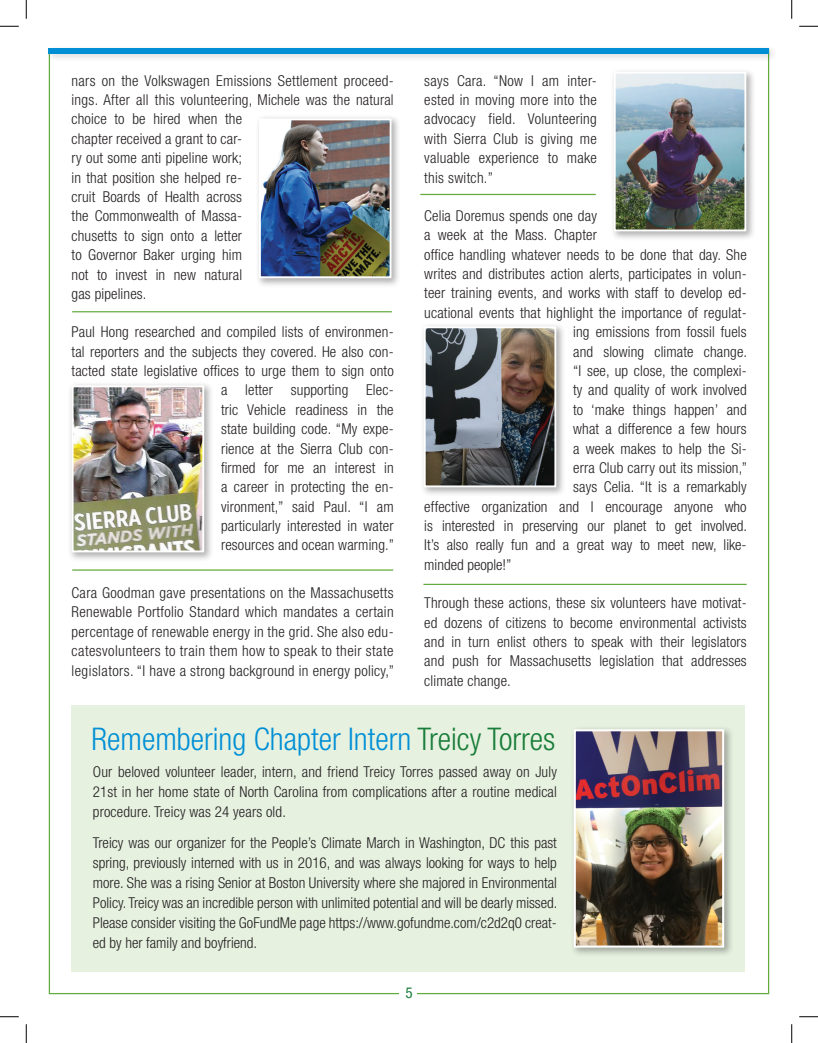
<style>
.page{position:relative;width:818px;height:1043px;background:#fff}
.page>*{position:absolute;margin:0;border:0;box-sizing:border-box;transform-origin:0 0}
.t1{font:300 condensed 31.25px "Helvetica Neue";color:#008fd5}
.t2{font:300 condensed 15px/19.4px "Helvetica Neue";letter-spacing:.01em;color:#231f20;text-align:justify}
.t3{font:condensed 15px "Helvetica Neue";color:#187d39}
.s1{color:#187d39}
</style>
<div class="page">
<div style="left:71px;top:705px;width:673px;height:266px;background:#e6f1e0"></div>
<div style="left:45px;top:44px;width:733px;height:19px;background:#231f20;opacity:.2"></div>
<div style="left:49px;top:49px;width:720px;height:5px;background:#008fd5"></div>
<div style="left:68px;top:382px;width:146px;height:180px;background:#231f20;opacity:.35"></div>
<img style="left:75px;top:388px;width:126px;height:161px">
<div style="left:72px;top:385px;width:132px;height:167px;border:2px solid #fff"></div>
<div style="left:255px;top:115px;width:146px;height:173px;background:#231f20;opacity:.35"></div>
<img style="left:262px;top:121px;width:126px;height:154px">
<div style="left:259px;top:118px;width:132px;height:160px;border:2px solid #fff"></div>
<div style="left:610px;top:68px;width:146px;height:173px;background:#231f20;opacity:.35"></div>
<img style="left:616px;top:75px;width:127px;height:153px">
<div style="left:613px;top:72px;width:133px;height:159px;border:2px solid #fff"></div>
<div style="left:420px;top:323px;width:146px;height:174px;background:#231f20;opacity:.35"></div>
<img style="left:427px;top:329px;width:126px;height:155px">
<div style="left:424px;top:326px;width:132px;height:161px;border:2px solid #fff"></div>
<hr style="left:72px;top:311px;width:320px;height:1px;background:#64ab3e">
<hr style="left:423px;top:583px;width:323px;height:2px;background:#64ab3e">
<hr style="left:72px;top:569px;width:321px;height:1px;background:#64ab3e">
<hr style="left:420px;top:194px;width:175px;height:1px;background:#64ab3e">
<div style="left:570px;top:725px;width:163px;height:232px;background:#231f20;opacity:.35"></div>
<img style="left:576px;top:732px;width:145px;height:212px">
<div style="left:573px;top:729px;width:151px;height:218px;border:2px solid #fff"></div>
<svg style="left:0;top:25px;width:19px;height:2px"></svg>
<svg style="left:799px;top:25px;width:19px;height:2px"></svg>
<svg style="left:0;top:1016px;width:19px;height:1px"></svg>
<svg style="left:799px;top:1016px;width:19px;height:1px"></svg>
<svg style="left:25px;top:0;width:2px;height:19px"></svg>
<svg style="left:25px;top:1024px;width:2px;height:18px"></svg>
<svg style="left:791px;top:0;width:1px;height:19px"></svg>
<svg style="left:791px;top:1024px;width:1px;height:18px"></svg>
<p class="t2" style="left:72px;top:71px;width:323px;text-align:left">nars on the Volkswagen Emissions Settlement proceed&shy;ings. After all this volunteering, Michele was the natural choice to be hired when the<br>chapter received a grant to car-<br>ry out some anti pipeline work;<br>in that position she helped re-<br>cruit Boards of Health across<br>the Commonwealth of Massa-<br>chusetts to sign onto a letter<br>to Governor Baker urging him<br>not to invest in new natural<br>gas pipelines.</p>
<p class="t2" style="left:72px;top:322px;width:324px;text-align:right">Paul Hong researched and compiled lists of environmen&shy;tal reporters and the subjects they covered. He also con&shy;tacted state legislative offices to urge them to sign onto a letter supporting Elec-<br>tric Vehicle readiness in the<br>state building code. “My expe-<br>rience at the Sierra Club con-<br>firmed for me an interest in<br>a career in protecting the en-<br>vironment,” said Paul. “I am<br>particularly interested in water<br>resources and ocean warming.”</p>
<p class="t2" style="left:72px;top:583px;width:324px">Cara Goodman gave presentations on the Massachusetts Renewable Portfolio Standard which mandates a certain percentage of renewable energy in the grid. She also edu&shy;catesvolunteers to train them how to speak to their state legislators. “I have a strong background in energy policy,”</p>
<p class="t2" style="left:424px;top:71px;width:174px">says Cara. “Now I am inter&shy;ested in moving more into the advocacy field. Volunteering with Sierra Club is giving me valuable experience to make this switch.”</p>
<p class="t2" style="left:424px;top:206px;width:174px">Celia Doremus spends one day</p>
<p class="t2" style="left:424px;top:225px;width:174px">a week at the Mass. Chapter</p>
<p class="t2" style="left:424px;top:244px;width:324px">office handling whatever needs to be done that day. She</p>
<p class="t2" style="left:424px;top:264px;width:324px">writes and distributes action alerts, participates in volun-</p>
<p class="t2" style="left:424px;top:283px;width:324px">teer training events, and works with staff to develop ed-</p>
<p class="t2" style="left:424px;top:303px;width:324px">ucational events that highlight the importance of regulat-</p>
<p class="t2" style="left:573px;top:322px;width:175px">ing emissions from fossil fuels</p>
<p class="t2" style="left:573px;top:341px;width:175px">and slowing climate change.</p>
<p class="t2" style="left:573px;top:361px;width:175px">“I see, up close, the complexi-</p>
<p class="t2" style="left:573px;top:380px;width:175px">ty and quality of work involved</p>
<p class="t2" style="left:573px;top:399px;width:175px">to ‘make things happen’ and</p>
<p class="t2" style="left:573px;top:419px;width:175px">what a difference a few hours</p>
<p class="t2" style="left:573px;top:438px;width:175px">a week makes to help the Si-</p>
<p class="t2" style="left:573px;top:458px;width:175px">erra Club carry out its mission,”</p>
<p class="t2" style="left:573px;top:477px;width:175px">says Celia. “It is a remarkably</p>
<p class="t2" style="left:424px;top:496px;width:324px">effective organization and I encourage anyone who</p>
<p class="t2" style="left:424px;top:516px;width:324px">is interested in preserving our planet to get involved.</p>
<p class="t2" style="left:424px;top:535px;width:324px">It’s also really fun and a great way to meet new, like-</p>
<p class="t2" style="left:424px;top:554px;width:89px">minded people!”</p>
<p class="t2" style="left:424px;top:593px;width:324px">Through these actions, these six volunteers have motivat&shy;ed dozens of citizens to become environmental activists and in turn enlist others to speak with their legislators and push for Massachusetts legislation that addresses climate change.</p>
<p class="t1" style="left:92px;top:721px;width:465px">Remembering Chapter Intern <span class="s1">Treicy Torres</span></p>
<p class="t2" style="left:93px;top:761px;width:465px;line-height:20px">Our beloved volunteer leader, intern, and friend Treicy Torres passed away on July 21st in her home state of North Carolina from complications after a routine medical procedure. Treicy was 24 years old.</p>
<p class="t2" style="left:93px;top:832px;width:466px;line-height:20px">Treicy was our organizer for the People’s Climate March in Washington, DC this past spring, previously interned with us in 2016, and was always looking for ways to help more. She was a rising Senior at Boston University where she majored in Environmental Policy. Treicy was an incredible person with unlimited potential and will be dearly missed.<br>Please consider visiting the GoFundMe page https://www.gofundme.com/c2d2q0 creat&shy;ed by her family and boyfriend.</p>
<p class="t3" style="left:405px;top:984px;width:9px">5</p>
</div>
